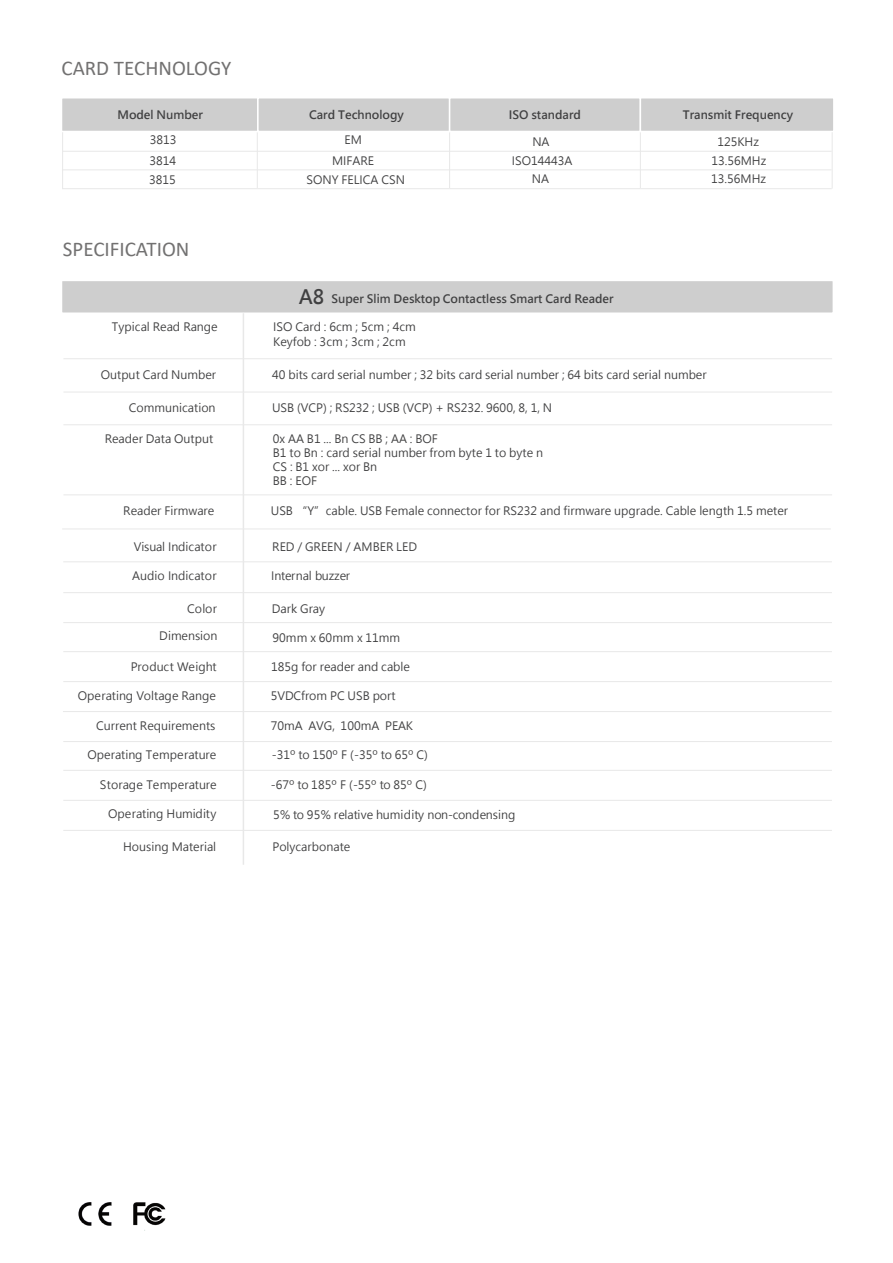
<style>
.page{position:relative;width:893px;height:1263px;background:#fff}
.page>*{position:absolute;margin:0;border:0;box-sizing:border-box;transform-origin:0 0}
.t1{font:21px "Calibri";color:#727171}
.t2{font:700 19.65px "Microsoft Jheng Hei";color:#404041}
.t3{font:11.55px/13.8px "Microsoft Jheng Hei";color:#404041;text-align:center}
.t4{font:700 11.55px "Microsoft Jheng Hei";color:#404041}
.t5{font:11.55px "Microsoft Jheng Hei";letter-spacing:-.02em;color:#404041}
</style>
<div class="page">
<hr style="left:62px;top:151px;width:770px;height:1px;background:#e8e8e8">
<hr style="left:62px;top:169px;width:770px;height:1px;background:#e8e8e8">
<hr style="left:62px;top:188px;width:770px;height:1px;background:#e8e8e8">
<hr style="left:257px;top:131px;width:1px;height:57px;background:#e8e8e8">
<hr style="left:449px;top:132px;width:1px;height:56px;background:#e8e8e8">
<hr style="left:640px;top:132px;width:1px;height:56px;background:#e8e8e8">
<hr style="left:62px;top:132px;width:1px;height:57px;background:#e8e8e8">
<hr style="left:832px;top:132px;width:1px;height:57px;background:#e8e8e8">
<div style="left:61px;top:280px;width:772px;height:33px;background:#cecece"></div>
<div style="left:61px;top:280px;width:773px;height:34px;border:2px solid #fff"></div>
<hr style="left:243px;top:313px;width:1px;height:552px;background:#e8e8e8">
<hr style="left:63px;top:358px;width:769px;height:1px;background:#e8e8e8">
<hr style="left:63px;top:494px;width:769px;height:1px;background:#e8e8e8">
<hr style="left:62px;top:529px;width:769px;height:1px;background:#e8e8e8">
<hr style="left:63px;top:424px;width:769px;height:1px;background:#e8e8e8">
<hr style="left:63px;top:392px;width:769px;height:1px;background:#e8e8e8">
<hr style="left:63px;top:561px;width:769px;height:1px;background:#e8e8e8">
<hr style="left:63px;top:592px;width:769px;height:1px;background:#e8e8e8">
<hr style="left:63px;top:622px;width:769px;height:1px;background:#e8e8e8">
<hr style="left:63px;top:651px;width:769px;height:1px;background:#e8e8e8">
<hr style="left:63px;top:681px;width:769px;height:1px;background:#e8e8e8">
<hr style="left:63px;top:711px;width:769px;height:1px;background:#e8e8e8">
<hr style="left:63px;top:741px;width:769px;height:1px;background:#e8e8e8">
<hr style="left:63px;top:770px;width:769px;height:1px;background:#e8e8e8">
<hr style="left:63px;top:800px;width:769px;height:1px;background:#e8e8e8">
<hr style="left:63px;top:830px;width:769px;height:1px;background:#e8e8e8">
<div style="left:61px;top:98px;width:197px;height:33px;background:#cecece"></div>
<div style="left:61px;top:97px;width:198px;height:35px;border:2px solid #fff"></div>
<div style="left:258px;top:98px;width:192px;height:33px;background:#cecece"></div>
<div style="left:257px;top:97px;width:193px;height:35px;border:2px solid #fff"></div>
<div style="left:450px;top:98px;width:190px;height:33px;background:#cecece"></div>
<div style="left:449px;top:97px;width:192px;height:35px;border:2px solid #fff"></div>
<div style="left:640px;top:98px;width:194px;height:33px;background:#cecece"></div>
<div style="left:640px;top:97px;width:195px;height:35px;border:2px solid #fff"></div>
<img style="left:78px;top:1202px;width:88px;height:29px">
<h1 class="t1" style="left:61px;top:54px;width:171px">CARD TECHNOLOGY</h1>
<p class="t4" style="left:118px;top:108px;width:87px">Model Number</p>
<p class="t4" style="left:309px;top:108px;width:96px">Card Technology</p>
<p class="t4" style="left:509px;top:108px;width:74px">ISO standard</p>
<p class="t4" style="left:683px;top:108px;width:112px">Transmit Frequency</p>
<p class="t3" style="left:150px;top:133px;width:28px">3813</p>
<p class="t3" style="left:332px;top:130px;width:44px;line-height:20.4px">EM<br>MIFARE</p>
<p class="t3" style="left:307px;top:173px;width:100px">SONY FELICA CSN</p>
<p class="t3" style="left:149px;top:151px;width:29px;line-height:19px;text-align:left">3814<br>3815</p>
<h1 class="t1" style="left:63px;top:235px;width:128px">SPECIFICATION</h1>
<p class="t3" style="left:532px;top:135px;width:19px">NA</p>
<p class="t3" style="left:711px;top:133px;width:57px;line-height:18.6px">125KHz<br>13.56MHz<br>13.56MHz</p>
<p class="t3" style="left:512px;top:151px;width:62px;line-height:18.8px">ISO14443A<br>NA</p>
<h2 class="t2" style="left:299px;top:284px;width:27px">A8</h2>
<p class="t4" style="left:332px;top:291px;width:284px">Super Slim Desktop Contactless Smart Card Reader</p>
<p class="t3" style="left:112px;top:320px;width:107px">Typical Read Range</p>
<p class="t3" style="left:273px;top:320px;width:144px;line-height:14.7px;text-align:left">ISO Card : 6cm ; 5cm ; 4cm<br>Keyfob : 3cm ; 3cm ; 2cm</p>
<p class="t3" style="left:101px;top:368px;width:117px">Output Card Number</p>
<p class="t3" style="left:272px;top:368px;width:436px">40 bits card serial number ; 32 bits card serial number ; 64 bits card serial number</p>
<p class="t3" style="left:129px;top:401px;width:88px">Communication</p>
<p class="t3" style="left:272px;top:401px;width:282px">USB (VCP) ; RS232 ; USB (VCP) + RS232. 9600, 8, 1, N</p>
<p class="t3" style="left:105px;top:432px;width:110px">Reader Data Output</p>
<p class="t3" style="left:273px;top:432px;width:272px;text-align:left">0x AA B1 ... Bn CS BB ; AA : BOF<br>B1 to Bn : card serial number from byte 1 to byte n<br>CS : B1 xor ... xor Bn<br>BB : EOF</p>
<p class="t3" style="left:123px;top:504px;width:93px">Reader Firmware</p>
<p class="t3" style="left:271px;top:504px;width:519px">USB “Y”cable. USB Female connector for RS232 and firmware upgrade. Cable length 1.5 meter</p>
<p class="t3" style="left:134px;top:540px;width:84px">Visual Indicator</p>
<p class="t3" style="left:272px;top:540px;width:146px">RED / GREEN / AMBER LED</p>
<p class="t3" style="left:132px;top:569px;width:86px">Audio Indicator</p>
<p class="t3" style="left:187px;top:601px;width:31px">Color</p>
<p class="t3" style="left:159px;top:629px;width:60px">Dimension</p>
<p class="t3" style="left:131px;top:660px;width:87px">Product Weight</p>
<p class="t3" style="left:78px;top:688px;width:139px">Operating Voltage Range</p>
<p class="t3" style="left:96px;top:719px;width:121px">Current Requirements</p>
<p class="t3" style="left:87px;top:748px;width:130px">Operating Temperature</p>
<p class="t3" style="left:100px;top:778px;width:118px">Storage Temperature</p>
<p class="t3" style="left:108px;top:807px;width:110px">Operating Humidity</p>
<p class="t3" style="left:123px;top:839px;width:95px">Housing Material</p>
<p class="t5" style="left:271px;top:569px;width:80px">Internal buzzer</p>
<p class="t3" style="left:272px;top:601px;width:55px">Dark Gray</p>
<p class="t3" style="left:273px;top:630px;width:129px">90mm x 60mm x 11mm</p>
<p class="t3" style="left:271px;top:660px;width:140px">185g for reader and cable</p>
<p class="t3" style="left:271px;top:689px;width:127px">5VDCfrom PC USB port</p>
<p class="t3" style="left:271px;top:719px;width:144px">70mA AVG, 100mA PEAK</p>
<p class="t3" style="left:272px;top:748px;width:158px">-31º to 150º F (-35º to 65º C)</p>
<p class="t3" style="left:271px;top:778px;width:157px">-67º to 185º F (-55º to 85º C)</p>
<p class="t3" style="left:273px;top:807px;width:244px">5% to 95% relative humidity non-condensing</p>
<p class="t3" style="left:272px;top:839px;width:79px">Polycarbonate</p>
</div>
